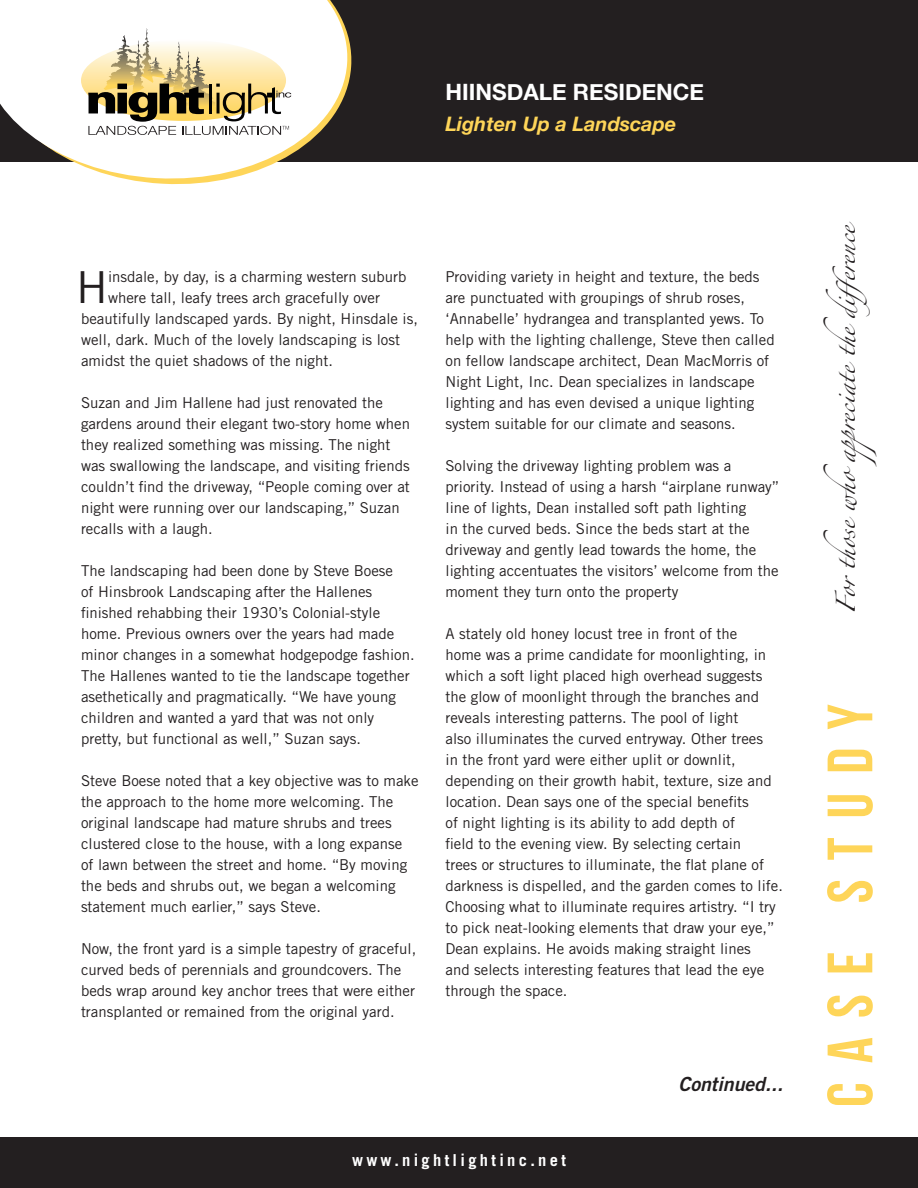
<style>
.page{position:relative;width:918px;height:1188px;background:#fff}
.page>*{position:absolute;margin:0;border:0;box-sizing:border-box;transform-origin:0 0}
.t1{font:63.9px "Bebas Neue";letter-spacing:.3em;color:#fed559}
.t2{font:44.1px "Trade Gothic";color:#231f20}
.t3{font:700 22.5px "Helvetica Neue";color:#fff}
.t4{font:italic 700 19.95px "Helvetica Neue";color:#fed559}
.t5{font:italic 19.5px "Trade Gothic Bold Two";color:#231f20}
.t6{font:17.1px "Zapfino";color:#231f20;scale:1.04 1}
.t7{font:700 16.5px "Trade Gothic";letter-spacing:.2em;color:#fff}
.t8{font:15px/21px "Trade Gothic";color:#231f20}
</style>
<div class="page">
<div style="left:0;top:0;width:918px;height:162px;background:#231f20"></div>
<div style="left:0;top:1137px;width:918px;height:51px;background:#231f20"></div>
<svg style="left:0;top:0;width:352px;height:184px;fill:#fff"></svg>
<svg style="left:81px;top:28px;width:210px;height:107px;background:#d4caac"></svg>
<p class="t3" style="left:446px;top:74px;width:260px">HIINSDALE RESIDENCE</p>
<p class="t4" style="left:446px;top:109px;width:232px">Lighten Up a Landscape</p>
<p class="t2" style="left:76px;top:260px;width:33px">H</p>
<p class="t8" style="left:108px;top:266px;width:300px">insdale, by day, is a charming western suburb</p>
<p class="t8" style="left:108px;top:287px;width:273px">where tall, leafy trees arch gracefully over</p>
<p class="t8" style="left:81px;top:308px;width:339px">beautifully landscaped yards. By night, Hinsdale is,</p>
<p class="t8" style="left:81px;top:329px;width:321px">well, dark. Much of the lovely landscaping is lost</p>
<p class="t8" style="left:81px;top:350px;width:254px">amidst the quiet shadows of the night.</p>
<p class="t8" style="left:81px;top:392px;width:331px">Suzan and Jim Hallene had just renovated the gardens around their elegant two-story home when they realized something was missing. The night was swallowing the landscape, and visiting friends couldn’t find the driveway, “People coming over at night were running over our landscaping,” Suzan recalls with a laugh.</p>
<p class="t8" style="left:81px;top:560px;width:335px">The landscaping had been done by Steve Boese<br>of Hinsbrook Landscaping after the Hallenes finished rehabbing their 1930’s Colonial-style home. Previous owners over the years had made minor changes in a somewhat hodgepodge fashion.<br>The Hallenes wanted to tie the landscape together asethetically and pragmatically. “We have young children and wanted a yard that was not only pretty, but functional as well,” Suzan says.</p>
<p class="t8" style="left:81px;top:770px;width:339px">Steve Boese noted that a key objective was to make the approach to the home more welcoming. The original landscape had mature shrubs and trees clustered close to the house, with a long expanse<br>of lawn between the street and home. “By moving the beds and shrubs out, we began a welcoming statement much earlier,” says Steve.</p>
<p class="t8" style="left:81px;top:938px;width:337px">Now, the front yard is a simple tapestry of graceful, curved beds of perennials and groundcovers. The beds wrap around key anchor trees that were either transplanted or remained from the original yard.</p>
<p class="t8" style="left:446px;top:266px;width:331px">Providing variety in height and texture, the beds are punctuated with groupings of shrub roses, ‘Annabelle’ hydrangea and transplanted yews. To help with the lighting challenge, Steve then called on fellow landscape architect, Dean MacMorris of Night Light, Inc. Dean specializes in landscape lighting and has even devised a unique lighting system suitable for our climate and seasons.</p>
<p class="t8" style="left:446px;top:455px;width:335px">Solving the driveway lighting problem was a priority. Instead of using a harsh “airplane runway” line of lights, Dean installed soft path lighting<br>in the curved beds. Since the beds start at the driveway and gently lead towards the home, the lighting accentuates the visitors’ welcome from the moment they turn onto the property</p>
<p class="t8" style="left:446px;top:623px;width:339px">A stately old honey locust tree in front of the<br>home was a prime candidate for moonlighting, in which a soft light placed high overhead suggests the glow of moonlight through the branches and reveals interesting patterns. The pool of light<br>also illuminates the curved entryway. Other trees<br>in the front yard were either uplit or downlit, depending on their growth habit, texture, size and location. Dean says one of the special benefits<br>of night lighting is its ability to add depth of<br>field to the evening view. By selecting certain<br>trees or structures to illuminate, the flat plane of darkness is dispelled, and the garden comes to life.<br>Choosing what to illuminate requires artistry. “I try to pick neat-looking elements that draw your eye,” Dean explains. He avoids making straight lines<br>and selects interesting features that lead the eye through the space.</p>
<p class="t5" style="left:678px;top:1072px;width:106px">Continued...</p>
<p class="t7" style="left:352px;top:1150px;width:215px">www.nightlightinc.net</p>
<p class="t6" style="left:839px;top:614px;width:378px;rotate:-90deg">For thos e who appreciate the difference</p>
<p class="t1" style="left:815px;top:1107px;width:404px;rotate:-90deg">CASE STUDY</p>
</div>
